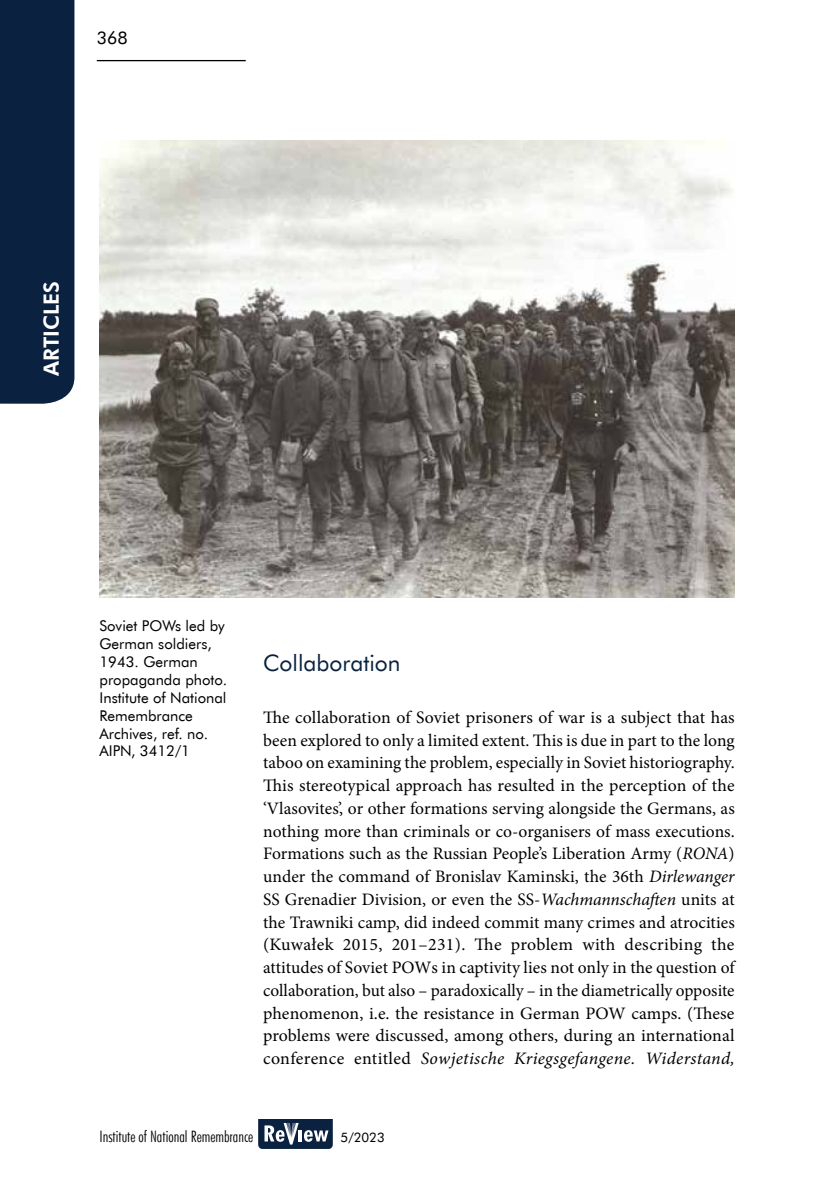
<style>
.page{position:relative;width:834px;height:1191px;background:#fff}
.page>*{position:absolute;margin:0;border:0;box-sizing:border-box;transform-origin:0 0}
.t1{font:22.75px "Futura EU";color:#0a2240}
.t2{font:21px "Futura Hv EU";color:#fff}
.t3{font:17.5px/22.8px "Minion Pro";letter-spacing:.005em;color:#000;text-align:justify}
.t4{font:17.5px "Futura EU";color:#000}
.t5{font:15.75px "Futura Lt Cn EU";color:#000}
.t6{font:14.88px/17.8px "Futura EU";color:#000}
.t7{font:13.12px "Futura EU";color:#000}
.s1{font-style:italic}
</style>
<div class="page">
<hr style="left:97px;top:60px;width:149px;height:1px;background:#000">
<svg style="left:258px;top:1119px;width:75px;height:30px"></svg>
<div style="left:0;top:0;width:74px;height:404px;background:#0a2240"></div>
<img style="left:99px;top:141px;width:635px;height:456px">
<p class="t4" style="left:97px;top:27px;width:32px">368</p>
<p class="t2" style="left:38px;top:376px;width:96px;rotate:-90deg">ARTICLES</p>
<p class="t6" style="left:99px;top:617px;width:129px">Soviet POWs led by<br>German soldiers,<br>1943. German propaganda photo.<br>Institute of National<br>Remembrance<br>Archives, ref. no.<br>AIPN, 3412/1</p>
<h1 class="t1" style="left:263px;top:649px;width:139px">Collaboration</h1>
<p class="t3" style="left:263px;top:706px;width:473px">The collaboration of Soviet prisoners of war is a subject that has been explored to only a limited extent. This is due in part to the long taboo on examining the problem, especially in Soviet historiography.<br>This stereotypical approach has resulted in the perception of the ‘Vlasovites’, or other formations serving alongside the Germans, as nothing more than criminals or co-organisers of mass executions.<br>Formations such as the Russian People’s Liberation Army (<span class="s1">RONA</span>) under the command of Bronislav Kaminski, the 36th <span class="s1">Dirlewanger </span>SS Grenadier Division, or even the SS-<span class="s1">Wachmannschaften</span> units at the Trawniki camp, did indeed commit many crimes and atrocities (Kuwałek 2015, 201–231). The problem with describing the attitudes of Soviet POWs in captivity lies not only in the question of collaboration, but also – paradoxically – in the diametrically opposite phenomenon, i.e. the resistance in German POW camps. (These problems were discussed, among others, during an international conference entitled <span class="s1">Sowjetische Kriegsgefangene. Widerstand,</span></p>
<p class="t5" style="left:99px;top:1126px;width:155px">Institute of National Remembrance</p>
<p class="t7" style="left:340px;top:1129px;width:46px">5/2023</p>
</div>
